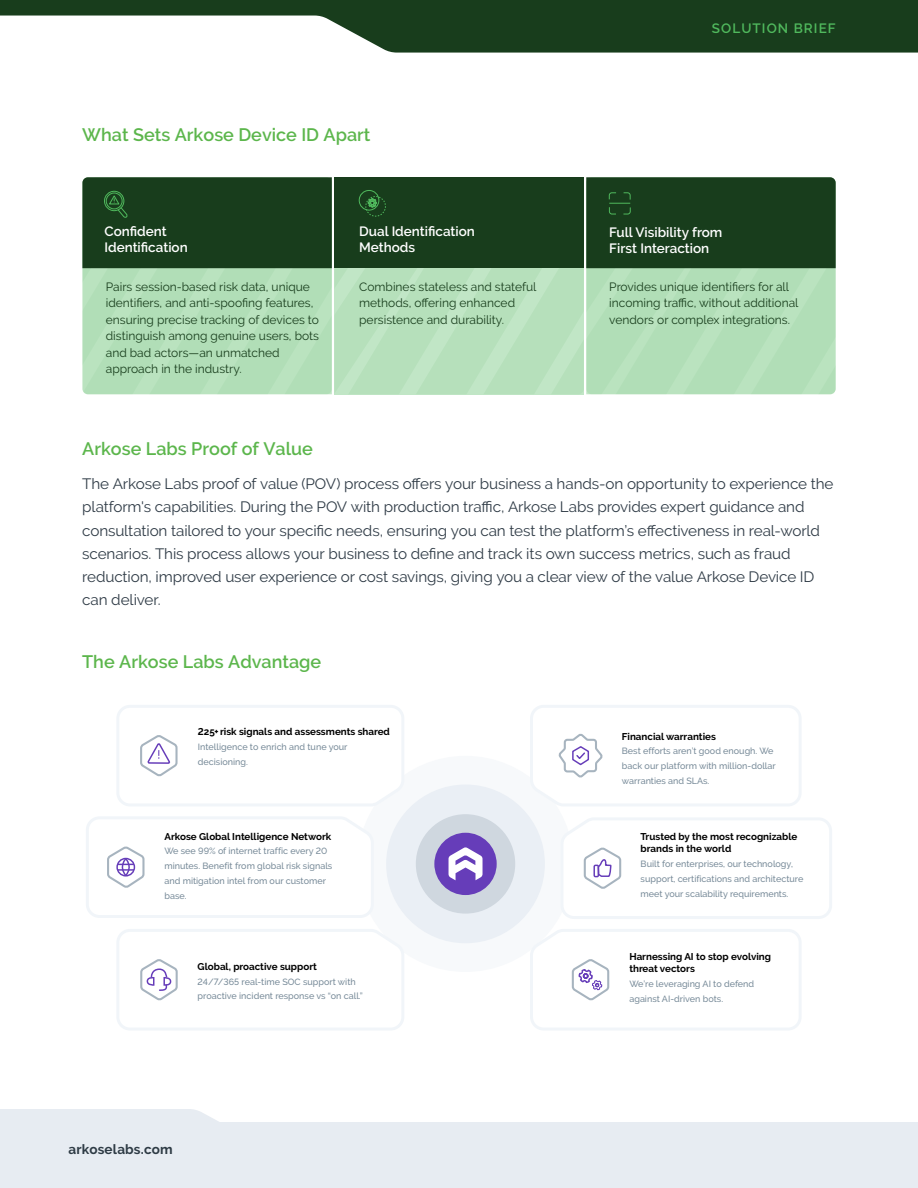
<style>
.page{position:relative;width:918px;height:1188px;background:#fff}
.page>*{position:absolute;margin:0;border:0;box-sizing:border-box;transform-origin:0 0}
.t1{font:600 18px "Raleway";color:#5cb64c}
.t2{font:15px/23.2px "Raleway";letter-spacing:-.005em;color:#2f3b46}
.t3{font:600 13.5px/16.5px "Raleway";color:#fff}
.t4{font:700 13.5px "Raleway";letter-spacing:.01em;color:#2e3b45}
.t5{font:600 13.5px "Raleway";letter-spacing:.08em;color:#50b95d}
.t6{font:12px/16.5px "Raleway";color:#183d1c}
.t7{font:700 9.75px/11.9px "Raleway";color:#000}
.t8{font:500 9px/14.9px "Raleway";color:#788b99}
</style>
<div class="page">
<svg style="left:0;top:0;width:918px;height:53px;fill:#183d1c"></svg>
<div style="left:0;top:1109px;width:219px;height:13px;background:#e7ecf2"></div>
<div style="left:0;top:1122px;width:918px;height:66px;background:#e7ecf2"></div>
<div style="left:357px;top:756px;width:217px;height:216px;background:#f7f9fb;border-radius:50%"></div>
<div style="left:386px;top:785px;width:159px;height:158px;background:#eaeff5;border-radius:50%"></div>
<div style="left:416px;top:814px;width:99px;height:100px;background:#cfd7df;border-radius:50%"></div>
<div style="left:434px;top:833px;width:63px;height:62px;background:#663db9;border-radius:50%"></div>
<svg style="left:449px;top:847px;width:34px;height:33px"></svg>
<svg style="left:117px;top:705px;width:287px;height:101px"></svg>
<svg style="left:86px;top:817px;width:283px;height:101px"></svg>
<svg style="left:117px;top:929px;width:287px;height:101px"></svg>
<svg style="left:530px;top:705px;width:271px;height:101px"></svg>
<svg style="left:563px;top:818px;width:269px;height:101px"></svg>
<svg style="left:530px;top:929px;width:271px;height:101px"></svg>
<svg style="left:82px;top:177px;width:754px;height:217px;background:#749c79"></svg>
<p class="t1" style="left:82px;top:124px;width:290px">What Sets Arkose Device ID Apart</p>
<p class="t5" style="left:712px;top:21px;width:125px">SOLUTION BRIEF</p>
<p class="t3" style="left:104px;top:223px;width:85px">Confident<br>Identification</p>
<p class="t6" style="left:106px;top:278px;width:215px">Pairs session-based risk data, unique identifiers, and anti-spoofing features, ensuring precise tracking of devices to distinguish among genuine users, bots and bad actors—an unmatched approach in the industry.</p>
<p class="t1" style="left:82px;top:439px;width:232px">Arkose Labs Proof of Value</p>
<p class="t3" style="left:359px;top:223px;width:117px">Dual Identification<br>Methods</p>
<p class="t6" style="left:359px;top:278px;width:179px">Combines stateless and stateful methods, offering enhanced persistence and durability.</p>
<p class="t6" style="left:609px;top:278px;width:191px">Provides unique identifiers for all incoming traffic, without additional vendors or complex integrations.</p>
<p class="t3" style="left:609px;top:224px;width:115px">Full Visibility from<br>First Interaction</p>
<p class="t2" style="left:82px;top:472px;width:753px">The Arkose Labs proof of value (POV) process offers your business a hands-on opportunity to experience the platform's capabilities. During the POV with production traffic, Arkose Labs provides expert guidance and consultation tailored to your specific needs, ensuring you can test the platform’s effectiveness in real-world scenarios. This process allows your business to define and track its own success metrics, such as fraud reduction, improved user experience or cost savings, giving you a clear view of the value Arkose Device ID can deliver.</p>
<p class="t1" style="left:82px;top:651px;width:241px">The Arkose Labs Advantage</p>
<p class="t7" style="left:198px;top:726px;width:194px">225+ risk signals and assessments shared</p>
<p class="t8" style="left:198px;top:739px;width:151px">Intelligence to enrich and tune your decisioning.</p>
<p class="t7" style="left:164px;top:831px;width:168px">Arkose Global Intelligence Network</p>
<p class="t8" style="left:164px;top:844px;width:169px">We see 99% of internet traffic every 20 minutes. Benefit from global risk signals and mitigation intel from our customer base.</p>
<p class="t7" style="left:198px;top:961px;width:121px">Global, proactive support</p>
<p class="t8" style="left:198px;top:974px;width:167px">24/7/365 real-time SOC support with proactive incident response vs “on call.”</p>
<p class="t4" style="left:68px;top:1142px;width:106px">arkoselabs.com</p>
<p class="t7" style="left:622px;top:730px;width:96px">Financial warranties</p>
<p class="t8" style="left:622px;top:743px;width:155px">Best efforts aren’t good enough. We back our platform with million-dollar warranties and SLAs.</p>
<p class="t7" style="left:641px;top:831px;width:158px">Trusted by the most recognizable brands in the world</p>
<p class="t8" style="left:641px;top:857px;width:164px">Built for enterprises, our technology, support, certifications and architecture meet your scalability requirements.</p>
<p class="t7" style="left:629px;top:951px;width:143px">Harnessing AI to stop evolving threat vectors</p>
<p class="t8" style="left:629px;top:977px;width:126px">We’re leveraging AI to defend against AI-driven bots.</p>
</div>
